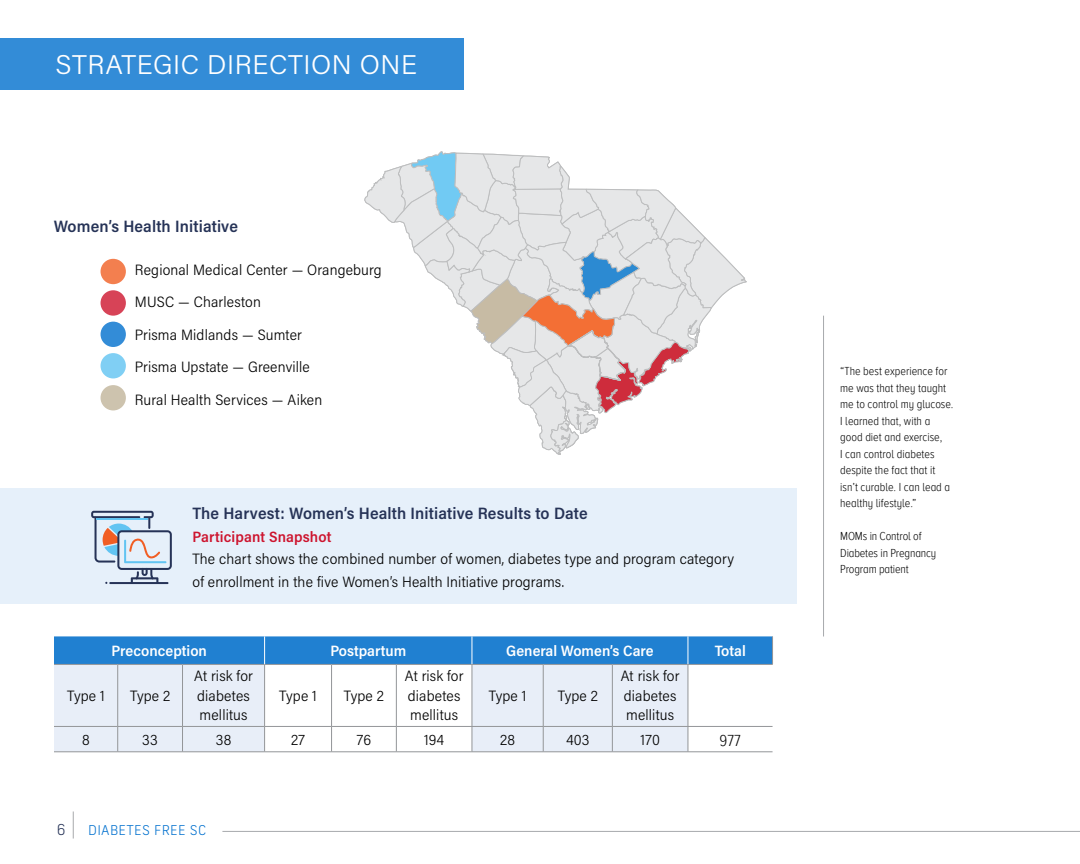
<style>
.page{position:relative;width:1080px;height:864px;background:#fff}
.page>*{position:absolute;margin:0;border:0;box-sizing:border-box;transform-origin:0 0}
.t1{font:300 27px "Acumin Pro";letter-spacing:.02em;color:#fff}
.t2{font:600 16.5px "Acumin Pro Semi Cond";letter-spacing:.01em;color:#263357}
.t3{font:300 16.5px "Proxima Nova A Cond";color:#000}
.t4{font:300 15px/19.5px "Acumin Pro Semi Cond";letter-spacing:.01em;color:#000}
.t5{font:600 15px "Acumin Pro Semi Cond";color:#fff}
.t6{font:600 15px "Acumin Pro Semi Cond";letter-spacing:.01em;color:#cd142e}
.t7{font:300 15px "New Frank";color:#263357}
.t8{font:300 13.5px "New Frank";letter-spacing:.02em;color:#0070ce}
.t9{font:300 12px/16.5px "Proxima Nova A Cond";color:#000}
</style>
<div class="page">
<hr style="left:222px;top:831px;width:858px;height:1px;background:#a7a9ac">
<svg style="left:73px;top:812px;width:1px;height:27px"></svg>
<div style="left:0;top:488px;width:796px;height:116px;background:#e6f0fa"></div>
<div style="left:0;top:39px;width:464px;height:51px;background:#338cd7"></div>
<svg style="left:365px;top:151px;width:382px;height:304px"></svg>
<div style="left:101px;top:259px;width:25px;height:25px;background:#f37f4f;border-radius:50%"></div>
<div style="left:101px;top:290px;width:25px;height:26px;background:#d74357;border-radius:50%"></div>
<div style="left:101px;top:322px;width:25px;height:25px;background:#338cd7;border-radius:50%"></div>
<div style="left:101px;top:353px;width:25px;height:25px;background:#80cff4;border-radius:50%"></div>
<div style="left:101px;top:385px;width:25px;height:25px;background:#cdc3ae;border-radius:50%"></div>
<div style="left:54px;top:665px;width:210px;height:87px;background:#e8eef8"></div>
<svg style="left:265px;top:665px;width:508px;height:87px"></svg>
<hr style="left:54px;top:664px;width:64px;height:1px;background:#939598">
<hr style="left:118px;top:664px;width:65px;height:1px;background:#939598">
<hr style="left:183px;top:664px;width:82px;height:1px;background:#939598">
<hr style="left:265px;top:664px;width:67px;height:1px;background:#939598">
<hr style="left:332px;top:664px;width:64px;height:1px;background:#939598">
<hr style="left:396px;top:664px;width:76px;height:1px;background:#939598">
<hr style="left:472px;top:664px;width:71px;height:1px;background:#939598">
<hr style="left:543px;top:664px;width:69px;height:1px;background:#939598">
<hr style="left:612px;top:664px;width:76px;height:1px;background:#939598">
<hr style="left:688px;top:664px;width:85px;height:1px;background:#939598">
<hr style="left:117px;top:665px;width:1px;height:61px;background:#939598">
<hr style="left:182px;top:665px;width:1px;height:61px;background:#939598">
<hr style="left:331px;top:665px;width:1px;height:61px;background:#939598">
<hr style="left:396px;top:665px;width:1px;height:61px;background:#939598">
<hr style="left:543px;top:665px;width:1px;height:61px;background:#939598">
<hr style="left:612px;top:665px;width:1px;height:61px;background:#939598">
<hr style="left:688px;top:665px;width:1px;height:61px;background:#939598">
<svg style="left:117px;top:727px;width:1px;height:25px"></svg>
<svg style="left:182px;top:727px;width:1px;height:25px"></svg>
<svg style="left:331px;top:727px;width:1px;height:25px"></svg>
<svg style="left:396px;top:727px;width:1px;height:25px"></svg>
<svg style="left:543px;top:727px;width:1px;height:25px"></svg>
<svg style="left:612px;top:727px;width:1px;height:25px"></svg>
<svg style="left:688px;top:727px;width:1px;height:25px"></svg>
<hr style="left:54px;top:726px;width:64px;height:1px;background:#939598">
<hr style="left:118px;top:726px;width:65px;height:1px;background:#939598">
<hr style="left:183px;top:726px;width:82px;height:1px;background:#939598">
<hr style="left:265px;top:726px;width:67px;height:1px;background:#939598">
<hr style="left:332px;top:726px;width:64px;height:1px;background:#939598">
<hr style="left:396px;top:726px;width:76px;height:1px;background:#939598">
<hr style="left:472px;top:726px;width:71px;height:1px;background:#939598">
<hr style="left:543px;top:726px;width:69px;height:1px;background:#939598">
<hr style="left:612px;top:726px;width:76px;height:1px;background:#939598">
<hr style="left:688px;top:726px;width:85px;height:1px;background:#939598">
<hr style="left:54px;top:752px;width:64px;height:1px;background:#939598">
<hr style="left:118px;top:752px;width:65px;height:1px;background:#939598">
<hr style="left:183px;top:752px;width:82px;height:1px;background:#939598">
<hr style="left:265px;top:752px;width:67px;height:1px;background:#939598">
<hr style="left:332px;top:752px;width:64px;height:1px;background:#939598">
<hr style="left:396px;top:752px;width:76px;height:1px;background:#939598">
<hr style="left:472px;top:752px;width:71px;height:1px;background:#939598">
<hr style="left:543px;top:752px;width:69px;height:1px;background:#939598">
<hr style="left:612px;top:752px;width:76px;height:1px;background:#939598">
<hr style="left:688px;top:752px;width:85px;height:1px;background:#939598">
<hr style="left:264px;top:665px;width:1px;height:61px;background:#939598">
<hr style="left:472px;top:665px;width:1px;height:61px;background:#939598">
<svg style="left:264px;top:727px;width:1px;height:25px"></svg>
<svg style="left:472px;top:727px;width:1px;height:25px"></svg>
<svg style="left:54px;top:636px;width:719px;height:28px;background:#2482d1"></svg>
<hr style="left:823px;top:316px;width:1px;height:321px;background:#a7a9ac">
<svg style="left:91px;top:511px;width:81px;height:73px"></svg>
<h1 class="t1" style="left:56px;top:46px;width:363px">STRATEGIC DIRECTION ONE</h1>
<p class="t2" style="left:54px;top:215px;width:186px">Women’s Health Initiative</p>
<p class="t4" style="left:135px;top:253px;width:249px;line-height:32px">Regional Medical Center — Orangeburg<br>MUSC — Charleston</p>
<p class="t4" style="left:135px;top:318px;width:189px;line-height:32.2px">Prisma Midlands — Sumter<br>Prisma Upstate — Greenville<br>Rural Health Services — Aiken</p>
<p class="t2" style="left:192px;top:502px;width:397px">The Harvest: Women’s Health Initiative Results to Date</p>
<p class="t6" style="left:192px;top:526px;width:141px">Participant Snapshot</p>
<p class="t4" style="left:192px;top:547px;width:543px;line-height:22.5px">The chart shows the combined number of women, diabetes type and program category of enrollment in the five Women’s Health Initiative programs.</p>
<p class="t5" style="left:112px;top:640px;width:97px">Preconception</p>
<p class="t5" style="left:330px;top:640px;width:77px">Postpartum</p>
<p class="t5" style="left:506px;top:640px;width:149px">General Women’s Care</p>
<p class="t5" style="left:715px;top:640px;width:33px">Total</p>
<p class="t4" style="left:67px;top:685px;width:39px">Type 1</p>
<p class="t4" style="left:130px;top:685px;width:42px">Type 2</p>
<p class="t4" style="left:194px;top:666px;width:60px">At risk for diabetes mellitus</p>
<p class="t4" style="left:279px;top:685px;width:39px">Type 1</p>
<p class="t4" style="left:344px;top:685px;width:42px">Type 2</p>
<p class="t4" style="left:405px;top:666px;width:60px">At risk for diabetes mellitus</p>
<p class="t4" style="left:489px;top:685px;width:39px">Type 1</p>
<p class="t4" style="left:558px;top:685px;width:42px">Type 2</p>
<p class="t4" style="left:621px;top:666px;width:60px">At risk for diabetes mellitus</p>
<p class="t4" style="left:82px;top:729px;width:9px">8</p>
<p class="t4" style="left:142px;top:729px;width:17px">33</p>
<p class="t4" style="left:216px;top:729px;width:17px">38</p>
<p class="t4" style="left:291px;top:729px;width:15px">27</p>
<p class="t4" style="left:357px;top:729px;width:16px">76</p>
<p class="t4" style="left:424px;top:729px;width:22px">194</p>
<p class="t4" style="left:500px;top:729px;width:16px">28</p>
<p class="t4" style="left:566px;top:729px;width:25px">403</p>
<p class="t4" style="left:640px;top:729px;width:21px">170</p>
<p class="t3" style="left:720px;top:731px;width:23px">977</p>
<p class="t7" style="left:57px;top:820px;width:10px">6</p>
<p class="t8" style="left:88px;top:822px;width:120px">DIABETES FREE SC</p>
<p class="t9" style="left:840px;top:363px;width:115px">“The best experience for me was that they taught me to control my glucose.<br>I learned that, with a good diet and exercise,<br>I can control diabetes despite the fact that it isn’t curable. I can lead a healthy lifestyle.”</p>
<p class="t9" style="left:840px;top:528px;width:98px">MOMs in Control of<br>Diabetes in Pregnancy<br>Program patient</p>
</div>
